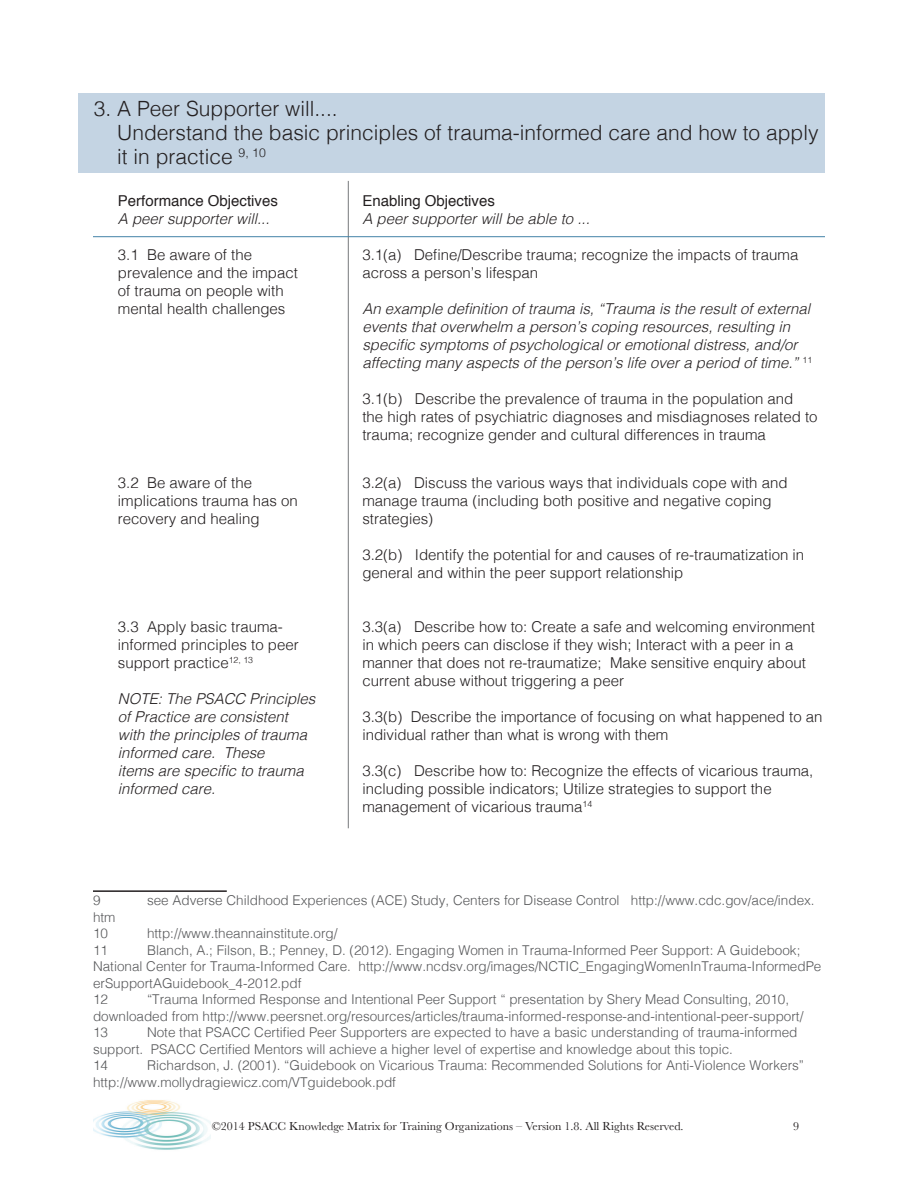
<style>
.page{position:relative;width:918px;height:1188px;background:#fff}
.page>*{position:absolute;margin:0;border:0;box-sizing:border-box;transform-origin:0 0}
.t1{font:300 21px "Helvetica";color:#231f20}
.t2{font:300 15px/18px "Helvetica";color:#231f20}
.t3{font:italic 300 15px/18px "Helvetica";color:#231f20}
.t4{font:15px "Helvetica";color:#231f20}
.t5{font:300 13.5px/16.5px "Helvetica";color:#57585a}
.t6{font:12px "Baskerville";color:#231f20}
</style>
<div class="page">
<img style="left:93px;top:1100px;width:118px;height:50px">
<div style="left:79px;top:93px;width:746px;height:79px;background:#c4d4e3"></div>
<hr style="left:93px;top:890px;width:134px;height:2px;background:#231f20">
<hr style="left:348px;top:181px;width:1px;height:647px;background:#76787b">
<hr style="left:93px;top:236px;width:732px;height:1px;background:#4282a7">
<p class="t1" style="left:94px;top:91px;width:245px">3. A Peer Supporter will....</p>
<p class="t1" style="left:117px;top:115px;width:703px">Understand the basic principles of trauma-informed care and how to apply</p>
<p class="t1" style="left:117px;top:139px;width:150px">it in practice <sup>9,</sup> <sup>10</sup></p>
<p class="t4" style="left:118px;top:189px;width:162px">Performance Objectives</p>
<p class="t3" style="left:118px;top:209px;width:153px">A peer supporter will...</p>
<p class="t4" style="left:362px;top:189px;width:134px">Enabling Objectives</p>
<p class="t3" style="left:362px;top:209px;width:229px">A peer supporter will be able to ...</p>
<p class="t2" style="left:118px;top:245px;width:182px">3.1 Be aware of the prevalence and the impact of trauma on people with mental health challenges</p>
<p class="t2" style="left:118px;top:473px;width:182px">3.2 Be aware of the implications trauma has on recovery and healing</p>
<p class="t2" style="left:118px;top:617px;width:182px">3.3 Apply basic trauma&shy;informed principles to peer support practice<sup>12,</sup> <sup>13</sup></p>
<p class="t3" style="left:118px;top:689px;width:199px">NOTE: The PSACC Principles of Practice are consistent with the principles of trauma informed care. These<br>items are specific to trauma informed care.</p>
<p class="t2" style="left:362px;top:245px;width:437px">3.1(a) Define/Describe trauma; recognize the impacts of trauma across a person’s lifespan</p>
<p class="t3" style="left:362px;top:299px;width:451px">An example definition of trauma is, “Trauma is the result of external events that overwhelm a person’s coping resources, resulting in specific symptoms of psychological or emotional distress, and/or affecting many aspects of the person’s life over a period of time.” <sup>11</sup></p>
<p class="t2" style="left:362px;top:389px;width:457px">3.1(b) Describe the prevalence of trauma in the population and the high rates of psychiatric diagnoses and misdiagnoses related to trauma; recognize gender and cultural differences in trauma</p>
<p class="t2" style="left:362px;top:473px;width:427px">3.2(a) Discuss the various ways that individuals cope with and manage trauma (including both positive and negative coping strategies)</p>
<p class="t2" style="left:362px;top:545px;width:443px">3.2(b) Identify the potential for and causes of re-traumatization in general and within the peer support relationship</p>
<p class="t2" style="left:362px;top:617px;width:454px">3.3(a) Describe how to: Create a safe and welcoming environment in which peers can disclose if they wish; Interact with a peer in a manner that does not re-traumatize; Make sensitive enquiry about current abuse without triggering a peer</p>
<p class="t2" style="left:362px;top:707px;width:462px">3.3(b) Describe the importance of focusing on what happened to an individual rather than what is wrong with them</p>
<p class="t2" style="left:362px;top:761px;width:453px">3.3(c) Describe how to: Recognize the effects of vicarious trauma, including possible indicators; Utilize strategies to support the management of vicarious trauma<sup>14</sup></p>
<p class="t5" style="left:93px;top:891px;width:9px">9</p>
<p class="t5" style="left:147px;top:891px;width:669px">see Adverse Childhood Experiences (ACE) Study, Centers for Disease Control http://www.cdc.gov/ace/index.</p>
<p class="t5" style="left:93px;top:908px;width:24px">htm</p>
<p class="t5" style="left:93px;top:924px;width:17px">10</p>
<p class="t5" style="left:147px;top:924px;width:192px">http://www.theannainstitute.org/</p>
<p class="t5" style="left:93px;top:941px;width:17px">11</p>
<p class="t5" style="left:93px;top:941px;width:730px;text-indent:54px">Blanch, A.; Filson, B.; Penney, D. (2012). Engaging Women in Trauma-Informed Peer Support: A Guidebook;<br>National Center for Trauma-Informed Care. http://www.ncdsv.org/images/NCTIC_EngagingWomenInTrauma-InformedPe erSupportAGuidebook_4-2012.pdf</p>
<p class="t5" style="left:93px;top:990px;width:17px">12</p>
<p class="t5" style="left:93px;top:990px;width:712px;text-indent:54px">“Trauma Informed Response and Intentional Peer Support “ presentation by Shery Mead Consulting, 2010, downloaded from http://www.peersnet.org/resources/articles/trauma-informed-response-and-intentional-peer-support/</p>
<p class="t5" style="left:93px;top:1023px;width:17px">13</p>
<p class="t5" style="left:93px;top:1023px;width:706px;text-indent:54px">Note that PSACC Certified Peer Supporters are expected to have a basic understanding of trauma-informed support. PSACC Certified Mentors will achieve a higher level of expertise and knowledge about this topic.</p>
<p class="t5" style="left:93px;top:1056px;width:17px">14</p>
<p class="t5" style="left:93px;top:1056px;width:713px;text-indent:54px">Richardson, J. (2001). “Guidebook on Vicarious Trauma: Recommended Solutions for Anti-Violence Workers” http://www.mollydragiewicz.com/VTguidebook.pdf</p>
<p class="t6" style="left:212px;top:1119px;width:473px">©2014 PSACC Knowledge Matrix for Training Organizations – Version 1.8. All Rights Reserved.</p>
<p class="t6" style="left:793px;top:1119px;width:7px">9</p>
</div>
